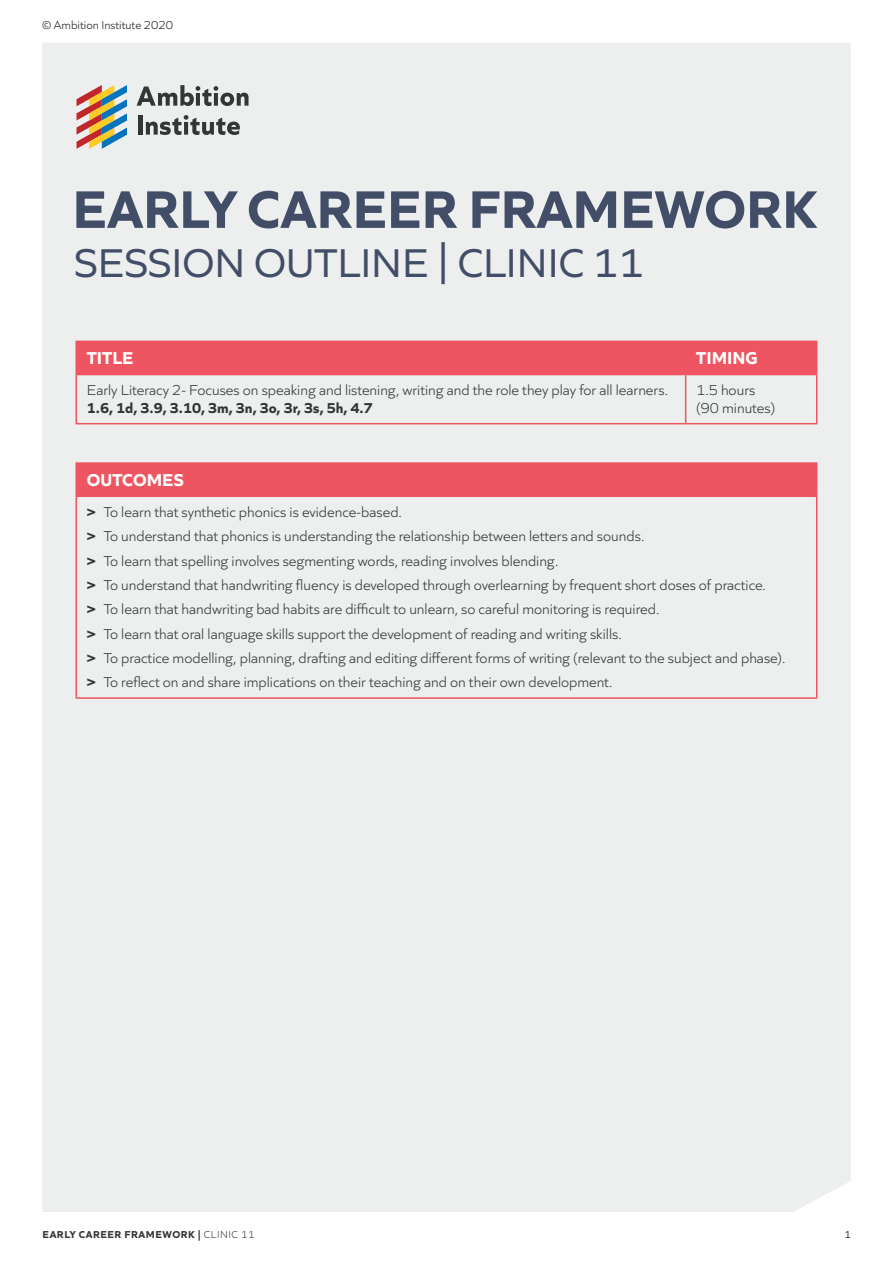
<style>
.page{position:relative;width:893px;height:1263px;background:#fff}
.page>*{position:absolute;margin:0;border:0;box-sizing:border-box;transform-origin:0 0}
.t1{font:700 55.35px "Quiet Sans";color:#424d68}
.t2{font:42px "Quiet Sans";color:#424d68}
.t3{font:700 18px "Quiet Sans";color:#fff}
.t4{font:300 15px/24.3px "Quiet Sans";color:#333637}
.t5{font:700 15px "Quiet Sans";color:#333637}
.t6{font:300 12px "Quiet Sans";color:#231f20}
.t7{font:700 10.5px "Quiet Sans";letter-spacing:.05em;color:#333637}
.t8{font:10.5px "Quiet Sans";color:#333637}
.s1{font-weight:700}
.s2{font-weight:300}
</style>
<div class="page">
<div style="left:42px;top:43px;width:809px;height:1169px;background:#edeeee"></div>
<div style="left:77px;top:342px;width:739px;height:32px;background:#ef5560"></div>
<hr style="left:75px;top:375px;width:2px;height:48px;background:#ef5560">
<hr style="left:685px;top:375px;width:1px;height:48px;background:#ef5560">
<hr style="left:816px;top:375px;width:1px;height:48px;background:#ef5560">
<hr style="left:75px;top:423px;width:611px;height:1px;background:#ef5560">
<hr style="left:686px;top:423px;width:131px;height:1px;background:#ef5560">
<hr style="left:75px;top:341px;width:611px;height:1px;background:#ef5560">
<hr style="left:75px;top:342px;width:2px;height:32px;background:#ef5560">
<hr style="left:686px;top:341px;width:131px;height:1px;background:#ef5560">
<hr style="left:685px;top:342px;width:1px;height:32px;background:#ef5560">
<hr style="left:816px;top:342px;width:1px;height:32px;background:#ef5560">
<hr style="left:75px;top:374px;width:611px;height:1px;background:#ef5560">
<hr style="left:686px;top:374px;width:131px;height:1px;background:#ef5560">
<div style="left:76px;top:463px;width:741px;height:33px;background:#ef5560"></div>
<hr style="left:75px;top:462px;width:742px;height:2px;background:#ef5560">
<hr style="left:75px;top:464px;width:2px;height:31px;background:#ef5560">
<hr style="left:75px;top:495px;width:742px;height:2px;background:#ef5560">
<hr style="left:75px;top:497px;width:2px;height:200px;background:#ef5560">
<hr style="left:816px;top:497px;width:1px;height:200px;background:#ef5560">
<hr style="left:75px;top:697px;width:742px;height:2px;background:#ef5560">
<svg style="left:77px;top:85px;width:50px;height:64px;background:#b3a08d"></svg>
<svg style="left:137px;top:85px;width:112px;height:21px;background:#9fa1a1"></svg>
<div style="left:138px;top:116px;width:5px;height:19px;background:#333637"></div>
<svg style="left:146px;top:115px;width:94px;height:20px;background:#9ea0a0"></svg>
<p class="t6" style="left:42px;top:16px;width:133px">© Ambition Institute 2020</p>
<h1 class="t1" style="left:72px;top:166px;width:745px">EARLY CAREER FRAMEWORK</h1>
<h2 class="t2" style="left:74px;top:232px;width:571px">SESSION OUTLINE | CLINIC 11</h2>
<p class="t3" style="left:87px;top:344px;width:48px">TITLE</p>
<p class="t3" style="left:696px;top:344px;width:63px">TIMING</p>
<p class="t4" style="left:87px;top:377px;width:583px">Early Literacy 2- Focuses on speaking and listening, writing and the role they play for all learners.</p>
<p class="t5" style="left:87px;top:396px;width:287px">1.6, 1d, 3.9, 3.10, 3m, 3n, 3o, 3r, 3s, 5h, 4.7</p>
<p class="t4" style="left:696px;top:380px;width:80px;line-height:18px">1.5 hours (90 minutes)</p>
<p class="t3" style="left:87px;top:465px;width:98px">OUTCOMES</p>
<p class="t4" style="left:87px;top:499px;width:700px"><span class="s1">&gt;</span> To learn that synthetic phonics is evidence-based.<br><span class="s1">&gt;</span> To understand that phonics is understanding the relationship between letters and sounds.<br><span class="s1">&gt;</span> To learn that spelling involves segmenting words, reading involves blending.<br><span class="s1">&gt;</span> To understand that handwriting fluency is developed through overlearning by frequent short doses of practice.<br><span class="s1">&gt;</span> To learn that handwriting bad habits are difficult to unlearn, so careful monitoring is required.<br><span class="s1">&gt;</span> To learn that oral language skills support the development of reading and writing skills.<br><span class="s1">&gt;</span> To practice modelling, planning, drafting and editing different forms of writing (relevant to the subject and phase). <span class="s1">&gt;</span> To reflect on and share implications on their teaching and on their own development.</p>
<p class="t7" style="left:43px;top:1226px;width:213px">EARLY CAREER FRAMEWORK | <span class="s2">CLINIC 11</span></p>
<p class="t8" style="left:844px;top:1226px;width:8px">1</p>
</div>
